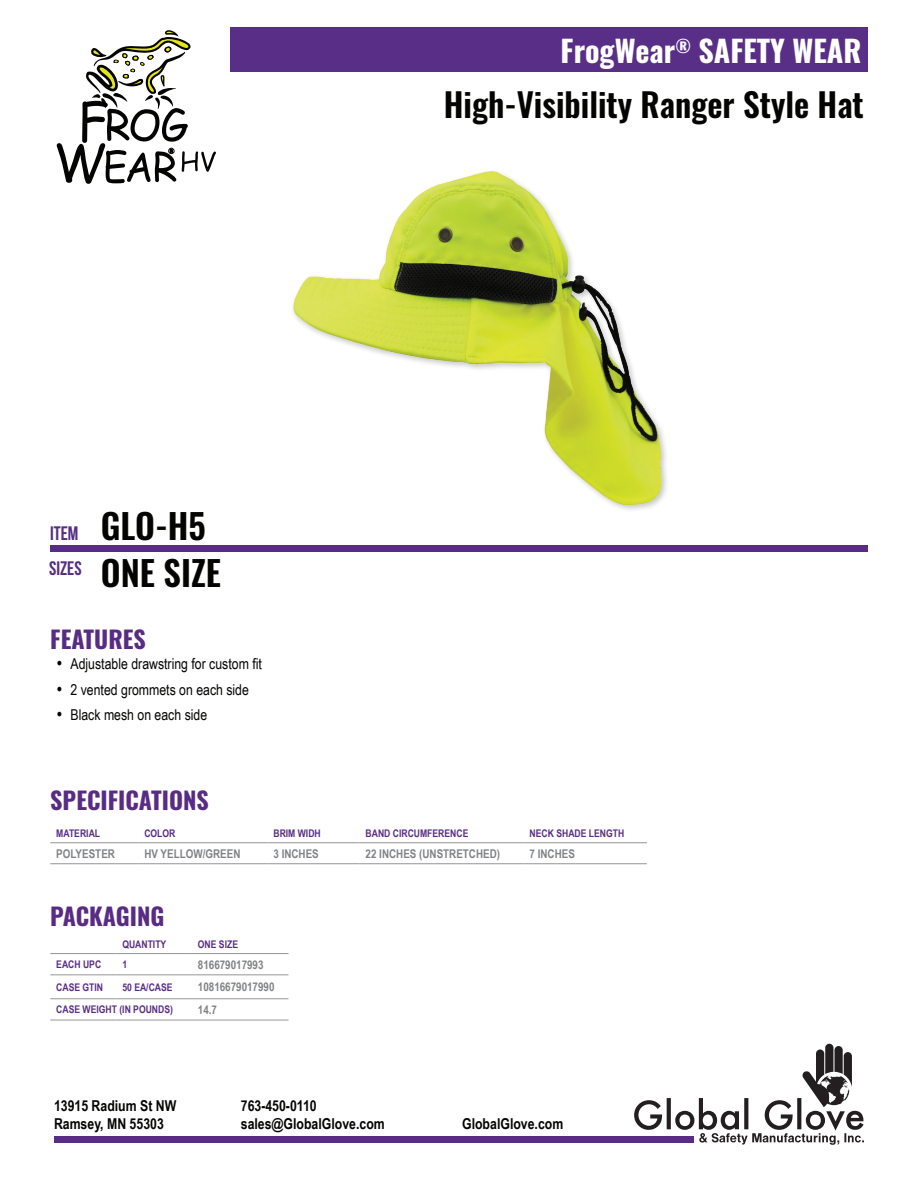
<style>
.page{position:relative;width:918px;height:1188px;background:#fff}
.page>*{position:absolute;margin:0;border:0;box-sizing:border-box;transform-origin:0 0}
.Line_Item_Head{font:600 34.5px "Oswald";color:#040503}
.Heading{font:600 33px "Oswald";color:#040503}
.t1{font:700 30px "Oswald";color:#fff}
.Body_Features{font:700 24px "Oswald";color:#582c84}
.Left_Title{font:700 19.5px "Bebas Neue";color:#582d81}
.t2{font:15px "Arial Narrow";color:#040503}
.t3{font:700 15px/18px "Arial Narrow";color:#040503}
.TBL_Regular_SX{font:700 12px "Arial Narrow";color:#808285}
.TBL_Regular_SX-2{font:700 12px "Arial Narrow";color:#808183}
.TBL_Header_SX{font:700 12px "Arial Narrow";color:#808285}
.TBL_Header_SX-2{font:700 10.5px "Arial Narrow";color:#582c84}
.s1{font-weight:700;font-size:16.5px}
</style>
<div class="page">
<div style="left:54px;top:1137px;width:639px;height:6px;background:#582c84"></div>
<svg style="left:634px;top:1044px;width:230px;height:101px"></svg>
<div style="left:231px;top:27px;width:637px;height:45px;background:#592e86"></div>
<div style="left:50px;top:545px;width:818px;height:7px;background:#582c84"></div>
<svg style="left:57px;top:30px;width:159px;height:154px"></svg>
<div style="left:168px;top:148px;width:7px;height:6px;border:1px solid #040503;border-radius:50%"></div>
<hr style="left:50px;top:842px;width:88px;height:1px;background:#939598">
<hr style="left:138px;top:842px;width:129px;height:1px;background:#939598">
<hr style="left:267px;top:842px;width:93px;height:1px;background:#939598">
<hr style="left:360px;top:842px;width:164px;height:1px;background:#939598">
<hr style="left:524px;top:842px;width:123px;height:1px;background:#939598">
<hr style="left:50px;top:863px;width:88px;height:1px;background:#939598">
<hr style="left:138px;top:863px;width:129px;height:1px;background:#939598">
<hr style="left:267px;top:863px;width:93px;height:1px;background:#939598">
<hr style="left:360px;top:863px;width:164px;height:1px;background:#939598">
<hr style="left:524px;top:863px;width:123px;height:1px;background:#939598">
<hr style="left:50px;top:953px;width:66px;height:1px;background:#939598">
<hr style="left:116px;top:953px;width:76px;height:1px;background:#939598">
<hr style="left:192px;top:953px;width:97px;height:1px;background:#939598">
<hr style="left:192px;top:1020px;width:97px;height:1px;background:#939598">
<hr style="left:50px;top:974px;width:66px;height:1px;background:#939598">
<hr style="left:116px;top:974px;width:76px;height:1px;background:#939598">
<hr style="left:192px;top:974px;width:97px;height:1px;background:#939598">
<hr style="left:50px;top:998px;width:66px;height:1px;background:#939598">
<hr style="left:116px;top:998px;width:76px;height:1px;background:#939598">
<hr style="left:192px;top:998px;width:97px;height:1px;background:#939598">
<hr style="left:50px;top:1020px;width:66px;height:1px;background:#939598">
<hr style="left:116px;top:1020px;width:76px;height:1px;background:#939598">
<img style="left:293px;top:171px;width:371px;height:339px">
<h3 class="t1" style="left:561px;top:35px;width:302px">FrogWear<sup>®</sup> SAFETY WEAR</h3>
<p class="Left_Title" style="left:50px;top:523px;width:30px">ITEM</p>
<p class="Left_Title" style="left:49px;top:558px;width:34px">SIZES</p>
<p class="Line_Item_Head" style="left:101px;top:508px;width:106px">GLO-H5</p>
<p class="Line_Item_Head" style="left:101px;top:555px;width:122px">ONE SIZE</p>
<p class="Body_Features" style="left:50px;top:627px;width:97px">FEATURES</p>
<p class="t2" style="left:57px;top:653px;width:206px"><span class="s1">•</span> Adjustable drawstring for custom fit</p>
<p class="t2" style="left:57px;top:679px;width:193px"><span class="s1">•</span> 2 vented grommets on each side</p>
<p class="t2" style="left:57px;top:704px;width:152px"><span class="s1">•</span> Black mesh on each side</p>
<p class="Body_Features" style="left:50px;top:788px;width:160px">SPECIFICATIONS</p>
<p class="Heading" style="left:444px;top:87px;width:422px">High-Visibility Ranger Style Hat</p>
<p class="TBL_Header_SX-2" style="left:56px;top:825px;width:45px">MATERIAL</p>
<p class="TBL_Header_SX-2" style="left:144px;top:825px;width:33px">COLOR</p>
<p class="TBL_Header_SX-2" style="left:273px;top:825px;width:49px">BRIM WIDH</p>
<p class="TBL_Header_SX-2" style="left:366px;top:825px;width:104px">BAND CIRCUMFERENCE</p>
<p class="TBL_Header_SX-2" style="left:530px;top:825px;width:96px">NECK SHADE LENGTH</p>
<p class="TBL_Header_SX" style="left:56px;top:844px;width:60px">POLYESTER</p>
<p class="TBL_Regular_SX" style="left:144px;top:844px;width:98px">HV YELLOW/GREEN</p>
<p class="TBL_Regular_SX" style="left:273px;top:844px;width:47px">3 INCHES</p>
<p class="TBL_Regular_SX" style="left:366px;top:844px;width:136px">22 INCHES (UNSTRETCHED)</p>
<p class="TBL_Regular_SX" style="left:530px;top:844px;width:47px">7 INCHES</p>
<p class="Body_Features" style="left:50px;top:903px;width:116px">PACKAGING</p>
<p class="TBL_Header_SX-2" style="left:122px;top:936px;width:46px">QUANTITY</p>
<p class="TBL_Header_SX-2" style="left:198px;top:936px;width:42px">ONE SIZE</p>
<p class="TBL_Header_SX-2" style="left:56px;top:956px;width:46px">EACH UPC</p>
<p class="TBL_Header_SX-2" style="left:122px;top:956px;width:6px">1</p>
<p class="TBL_Regular_SX-2" style="left:198px;top:955px;width:67px">816679017993</p>
<p class="TBL_Header_SX-2" style="left:56px;top:979px;width:48px">CASE GTIN</p>
<p class="TBL_Header_SX-2" style="left:122px;top:979px;width:52px">50 EA/CASE</p>
<p class="TBL_Regular_SX-2" style="left:198px;top:978px;width:78px">10816679017990</p>
<p class="TBL_Header_SX-2" style="left:56px;top:1002px;width:118px">CASE WEIGHT (IN POUNDS)</p>
<p class="TBL_Regular_SX-2" style="left:198px;top:1000px;width:21px">14.7</p>
<h3 class="t3" style="left:54px;top:1096px;width:124px">13915 Radium St NW<br>Ramsey, MN 55303</h3>
<h3 class="t3" style="left:241px;top:1096px;width:145px">763-450-0110 sales@GlobalGlove.com</h3>
<h3 class="t3" style="left:462px;top:1114px;width:103px">GlobalGlove.com</h3>
</div>
